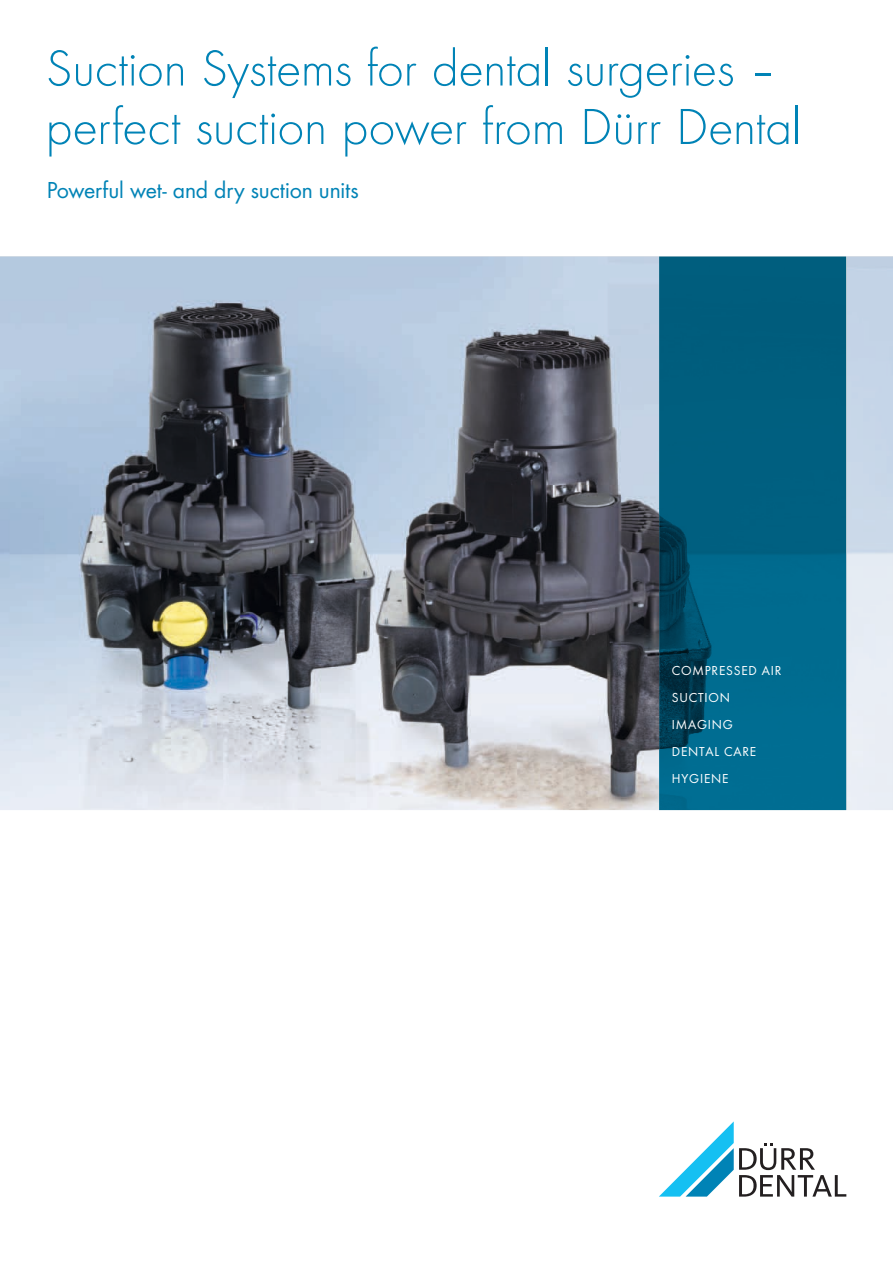
<style>
.page{position:relative;width:893px;height:1263px;background:#fff}
.page>*{position:absolute;margin:0;border:0;box-sizing:border-box;transform-origin:0 0}
.t1{font:300 52.5px/58.5px "Futura TOT";letter-spacing:-.01em;color:#0083b6}
.t2{font:24px "Futura TOT Boo";letter-spacing:-.005em;color:#0083b6}
.t3{font:13.5px/27px "Futura TOT Boo";letter-spacing:.06em;color:#fff}
</style>
<div class="page">
<img style="left:0;top:256px;width:659px;height:554px">
<img style="left:846px;top:256px;width:47px;height:554px">
<img style="left:659px;top:256px;width:187px;height:554px">
<svg style="left:659px;top:1121px;width:187px;height:75px"></svg>
<p class="t1" style="left:46px;top:39px;width:757px">Suction Systems for dental surgeries – perfect suction power from Dürr Dental</p>
<p class="t2" style="left:47px;top:176px;width:314px">POWERFUL WET- AND DRY SUCTION UNITS</p>
<p class="t3" style="left:672px;top:657px;width:111px">COMPRESSED AIR<br>SUCTION<br>IMAGING<br>DENTAL CARE<br>HYGIENE</p>
</div>
